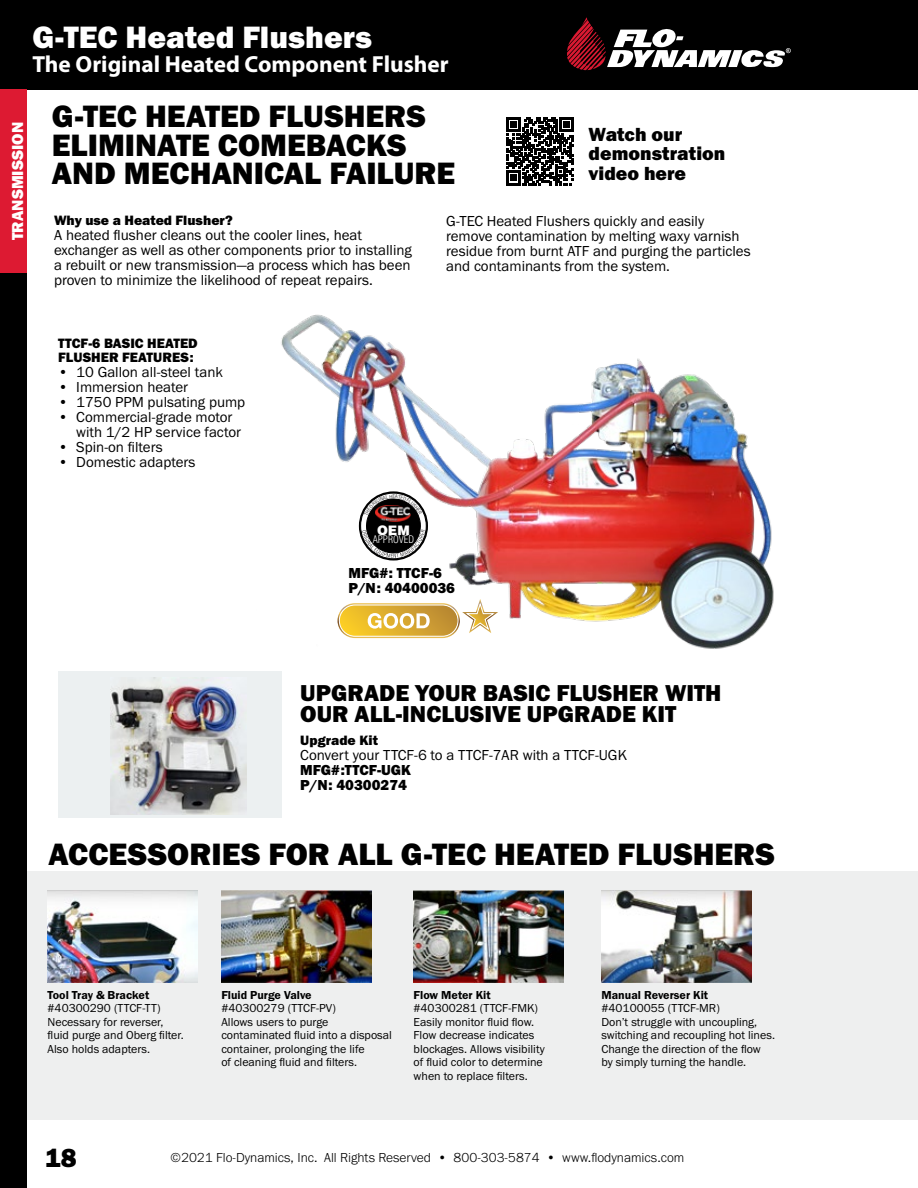
<style>
.page{position:relative;width:918px;height:1188px;background:#fff}
.page>*{position:absolute;margin:0;border:0;box-sizing:border-box;transform-origin:0 0}
.t1{font:31.95px/28.5px "Franklin Gothic URW Hea";color:#000}
.t2{font:31.95px "Franklin Gothic URW Hea";color:#fff}
.t3{font:27px "Franklin Gothic URW Hea";color:#000}
.t4{font:23.85px/21.3px "Franklin Gothic URW Hea";color:#000}
.t5{font:700 23.4px "Myriad Pro";color:#fff}
.t6{font:19.65px/19.6px "Franklin Gothic URW Hea";color:#000}
.t7{font:16.5px "Franklin Gothic URW Hea";color:#fff}
.t8{font:15px/15px "Franklin Gothic URW Boo";color:#000}
.t9{font:15px/15px "Franklin Gothic URW Hea";color:#000}
.t10{font:14.1px/14px "Franklin Gothic URW Hea";color:#000}
.t11{font:300 13.5px "Franklin Gothic URW";color:#000}
.t12{font:900 13.05px "Helvetica";color:#fff}
.t13{font:12px/13.5px "Franklin Gothic URW Boo";color:#000}
.t14{font:12px "Franklin Gothic URW Dem";color:#000}
.t15{font:300 condensed 10.2px "Helvetica";color:#fff}
.t16{font:700 4.05px "Myriad Pro";color:#fff}
</style>
<div class="page">
<div style="left:0;top:0;width:918px;height:90px;background:#000"></div>
<img style="left:281px;top:314px;width:493px;height:335px">
<div style="left:0;top:872px;width:918px;height:248px;background:#eeefef"></div>
<svg style="left:359px;top:491px;width:69px;height:70px"></svg>
<svg style="left:506px;top:117px;width:68px;height:68px"></svg>
<div style="left:58px;top:672px;width:224px;height:146px;background:#ecf0f1"></div>
<img style="left:111px;top:677px;width:135px;height:137px">
<svg style="left:338px;top:599px;width:160px;height:39px"></svg>
<img style="left:48px;top:890px;width:149px;height:92px">
<img style="left:221px;top:890px;width:150px;height:92px">
<img style="left:414px;top:890px;width:149px;height:92px">
<img style="left:601px;top:890px;width:150px;height:92px">
<div style="left:0;top:0;width:27px;height:1188px;background:#000"></div>
<div style="left:0;top:90px;width:27px;height:183px;background:#dd1a32"></div>
<svg style="left:567px;top:17px;width:224px;height:53px"></svg>
<svg style="left:362px;top:494px;width:63px;height:64px"></svg>
<h1 class="t2" style="left:32px;top:17px;width:341px">G-TEC Heated Flushers</h1>
<h3 class="t5" style="left:32px;top:49px;width:418px">The Original Heated Component Flusher</h3>
<p class="t7" style="left:7px;top:240px;width:120px;rotate:-90deg">TRANSMISSION</p>
<h1 class="t1" style="left:52px;top:101px;width:405px">G-TEC HEATED FLUSHERS<br>ELIMINATE COMEBACKS<br>AND MECHANICAL FAILURE</h1>
<h3 class="t6" style="left:589px;top:124px;width:138px">Watch our demonstration video here</h3>
<p class="t10" style="left:54px;top:213px;width:180px">Why use a Heated Flusher?</p>
<p class="t8" style="left:54px;top:228px;width:359px">A heated flusher cleans out the cooler lines, heat exchanger as well as other components prior to installing a rebuilt or new transmission—a process which has been proven to minimize the likelihood of repeat repairs.</p>
<p class="t8" style="left:446px;top:213px;width:306px">G-TEC Heated Flushers quickly and easily remove contamination by melting waxy varnish residue from burnt ATF and purging the particles and contaminants from the system.</p>
<p class="t10" style="left:58px;top:336px;width:141px">TTCF-6 BASIC HEATED<br>FLUSHER FEATURES:</p>
<p class="t8" style="left:58px;top:365px;width:166px">• 10 Gallon all-steel tank</p>
<p class="t8" style="left:58px;top:380px;width:131px">• Immersion heater</p>
<p class="t8" style="left:58px;top:395px;width:188px">• 1750 PPM pulsating pump</p>
<p class="t8" style="left:76px;top:410px;width:166px;text-indent:-18px">• Commercial-grade motor with 1/2 HP service factor</p>
<p class="t8" style="left:58px;top:440px;width:106px">• Spin-on filters</p>
<p class="t8" style="left:58px;top:455px;width:139px">• Domestic adapters</p>
<p class="t12" style="left:377px;top:521px;width:34px">OEM</p>
<p class="t15" style="left:373px;top:533px;width:43px">APPROVED</p>
<p class="t9" style="left:348px;top:565px;width:108px">MFG#: TTCF-6<br>P/N: 40400036</p>
<p class="t16" style="left:787px;top:48px;width:4px">R</p>
<h3 class="t4" style="left:300px;top:681px;width:423px">UPGRADE YOUR BASIC FLUSHER WITH<br>OUR ALL-INCLUSIVE UPGRADE KIT</h3>
<p class="t10" style="left:300px;top:733px;width:79px">Upgrade Kit</p>
<p class="t8" style="left:300px;top:747px;width:328px">Convert your TTCF-6 to a TTCF-7AR with a TTCF-UGK</p>
<p class="t9" style="left:300px;top:762px;width:112px">MFG#:TTCF-UGK<br>P/N: 40300274</p>
<h1 class="t1" style="left:48px;top:839px;width:728px">ACCESSORIES FOR ALL G-TEC HEATED FLUSHERS</h1>
<p class="t14" style="left:48px;top:987px;width:103px">Tool Tray &amp; Bracket</p>
<p class="t13" style="left:48px;top:1001px;width:138px">#40300290 (TTCF-TT)<br>Necessary for reverser, fluid purge and Oberg filter.<br>Also holds adapters.</p>
<p class="t14" style="left:221px;top:987px;width:92px">Fluid Purge Valve</p>
<p class="t13" style="left:221px;top:1001px;width:172px">#40300279 (TTCF-PV)<br>Allows users to purge contaminated fluid into a disposal container, prolonging the life<br>of cleaning fluid and filters.</p>
<p class="t14" style="left:414px;top:987px;width:79px">Flow Meter Kit</p>
<p class="t13" style="left:414px;top:1001px;width:133px">#40300281 (TTCF-FMK)<br>Easily monitor fluid flow.<br>Flow decrease indicates blockages. Allows visibility of fluid color to determine when to replace filters.</p>
<p class="t14" style="left:601px;top:987px;width:108px">Manual Reverser Kit</p>
<p class="t13" style="left:601px;top:1001px;width:175px">#40100055 (TTCF-MR)<br>Don’t struggle with uncoupling, switching and recoupling hot lines.<br>Change the direction of the flow by simply turning the handle.</p>
<h2 class="t3" style="left:45px;top:1141px;width:33px">18</h2>
<p class="t11" style="left:171px;top:1149px;width:515px">©2021 Flo-Dynamics, Inc. All Rights Reserved • 800-303-5874 • www.flodynamics.com</p>
</div>
